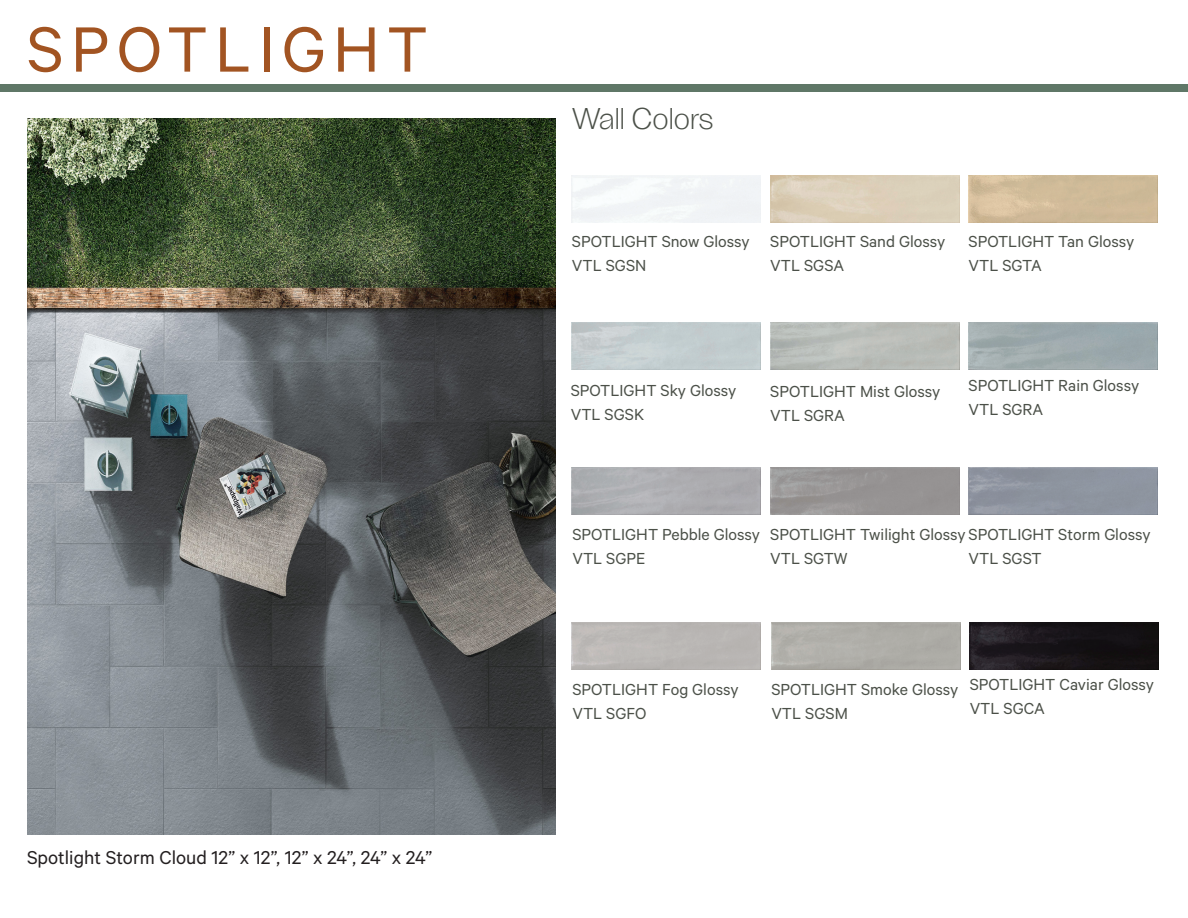
<style>
.page{position:relative;width:1188px;height:918px;background:#fff}
.page>*{position:absolute;margin:0;border:0;box-sizing:border-box;transform-origin:0 0}
.t1{font:72px "Calibre";letter-spacing:.1em;color:#a25422}
.t2{font:30px "Ambiant Light Sans";color:#4b5048}
.t3{font:21px "Calibre";color:#231f20}
.t4{font:18px/24px "Calibre";color:#4b5048}
</style>
<div class="page">
<div style="left:0;top:84px;width:1188px;height:8px;background:#5f7767"></div>
<img style="left:770px;top:176px;width:189px;height:47px">
<img style="left:969px;top:176px;width:189px;height:47px">
<img style="left:572px;top:323px;width:189px;height:47px">
<img style="left:770px;top:323px;width:189px;height:47px">
<img style="left:572px;top:467px;width:189px;height:48px">
<img style="left:969px;top:467px;width:189px;height:48px">
<div style="left:572px;top:622px;width:189px;height:47px;background:#b9b6b4"></div>
<img style="left:771px;top:622px;width:189px;height:47px">
<img style="left:970px;top:622px;width:189px;height:47px">
<img style="left:27px;top:119px;width:528px;height:716px">
<p class="t1" style="left:27px;top:7px;width:402px">SPOTLIGHT</p>
<p class="t3" style="left:27px;top:845px;width:407px">Spotlight Storm Cloud 12” x 12”, 12” x 24”, 24” x 24”</p>
<p class="t2" style="left:572px;top:102px;width:143px">Wall Colors</p>
<p class="t4" style="left:572px;top:229px;width:179px">SPOTLIGHT Snow Glossy</p>
<p class="t4" style="left:572px;top:253px;width:76px">VTL SGSN</p>
<p class="t4" style="left:770px;top:229px;width:177px">SPOTLIGHT Sand Glossy<br>VTL SGSA</p>
<p class="t4" style="left:969px;top:229px;width:167px">SPOTLIGHT Tan Glossy</p>
<p class="t4" style="left:969px;top:253px;width:75px">VTL SGTA</p>
<p class="t4" style="left:571px;top:377px;width:167px">SPOTLIGHT Sky Glossy</p>
<p class="t4" style="left:571px;top:401px;width:75px">VTL SGSK</p>
<p class="t4" style="left:770px;top:378px;width:172px">SPOTLIGHT Mist Glossy</p>
<p class="t4" style="left:770px;top:402px;width:76px">VTL SGRA</p>
<p class="t4" style="left:969px;top:372px;width:172px">SPOTLIGHT Rain Glossy</p>
<p class="t4" style="left:969px;top:396px;width:76px">VTL SGRA</p>
<p class="t4" style="left:572px;top:522px;width:189px">SPOTLIGHT Pebble Glossy</p>
<p class="t4" style="left:572px;top:546px;width:74px">VTL SGPE</p>
<p class="t4" style="left:770px;top:522px;width:382px">SPOTLIGHT Twilight Glossy SPOTLIGHT Storm Glossy</p>
<p class="t4" style="left:770px;top:546px;width:79px">VTL SGTW</p>
<p class="t4" style="left:969px;top:546px;width:75px">VTL SGST</p>
<p class="t4" style="left:572px;top:677px;width:168px">SPOTLIGHT Fog Glossy</p>
<p class="t4" style="left:572px;top:701px;width:76px">VTL SGFO</p>
<p class="t4" style="left:771px;top:677px;width:189px">SPOTLIGHT Smoke Glossy</p>
<p class="t4" style="left:771px;top:701px;width:78px">VTL SGSM</p>
<p class="t4" style="left:970px;top:672px;width:186px">SPOTLIGHT Caviar Glossy</p>
<p class="t4" style="left:970px;top:696px;width:77px">VTL SGCA</p>
</div>
